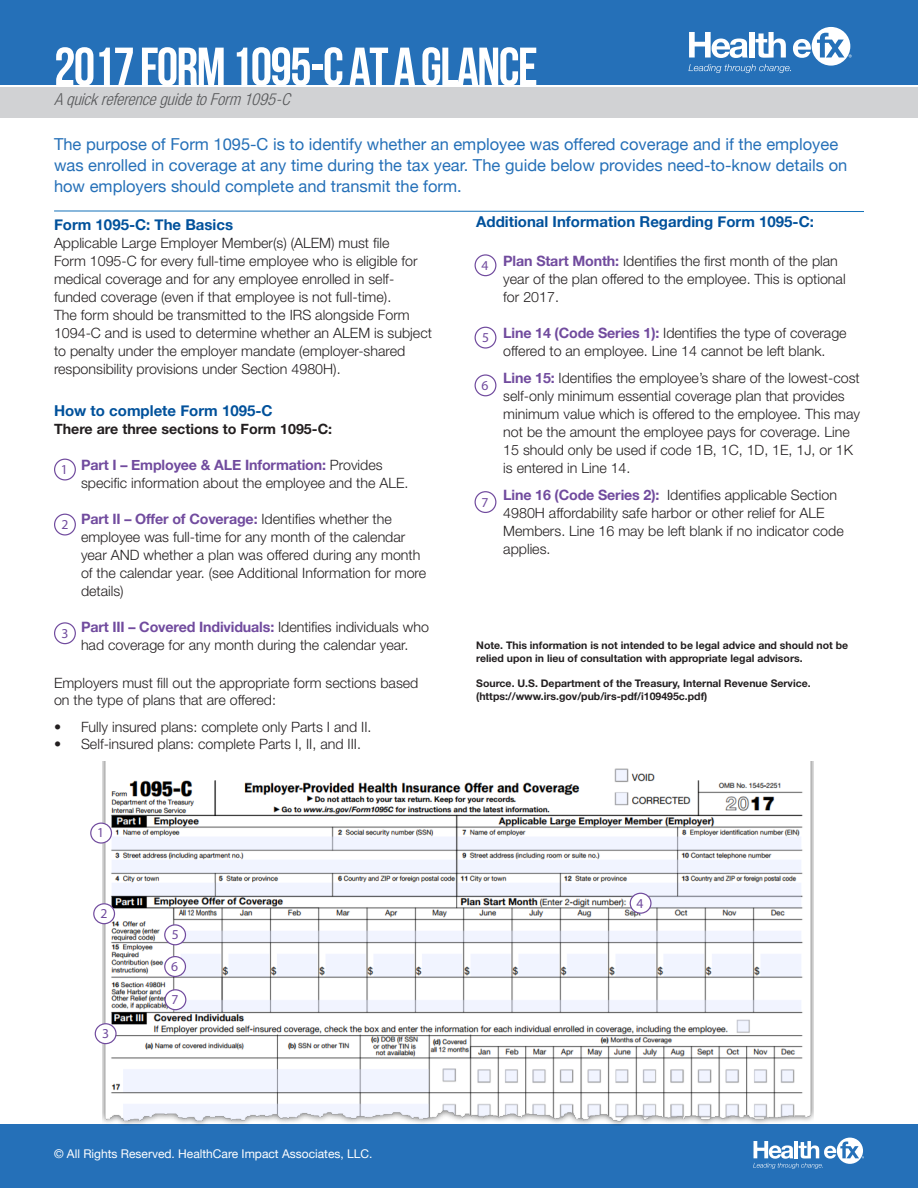
<style>
.page{position:relative;width:918px;height:1188px;background:#fff}
.page>*{position:absolute;margin:0;border:0;box-sizing:border-box;transform-origin:0 0}
.t1{font:700 54px "Bebas Neue";letter-spacing:-.03em;color:#fff}
.t2{font:16.5px/21px "Helvetica Neue";color:#2570b8}
.t3{font:italic 300 condensed 16.5px "Helvetica Neue LT Std";color:#57585a}
.t4{font:700 15px "Helvetica Neue";color:#01519b}
.t5{font:300 14.25px/18px "Helvetica Neue LT Std";color:#231f20}
.t6{font:700 14.25px "Helvetica Neue LT Std";color:#231f20}
.t7{font:13.65px "Myriad Pro";color:#714b9e}
.t8{font:12px "Helvetica Neue";color:#fff}
.t9{font:700 10.5px/12.6px "Helvetica Neue LT Std";color:#231f20}
.t10{font:700 10.5px "Helvetica Neue";color:#231f20}
.s1{font-family:"Helvetica Neue";font-weight:700;color:#714b9e}
</style>
<div class="page">
<div style="left:0;top:1124px;width:918px;height:64px;background:#2570b8"></div>
<svg style="left:753px;top:1138px;width:111px;height:31px"></svg>
<img style="left:102px;top:762px;width:712px;height:363px">
<svg style="left:54px;top:211px;width:810px;height:1px"></svg>
<div style="left:54px;top:459px;width:22px;height:22px;border:1px solid #714b9e;border-radius:50%"></div>
<div style="left:54px;top:514px;width:22px;height:22px;border:1px solid #714b9e;border-radius:50%"></div>
<div style="left:54px;top:622px;width:22px;height:22px;border:1px solid #714b9e;border-radius:50%"></div>
<div style="left:475px;top:254px;width:21px;height:22px;border:1px solid #714b9e;border-radius:50%"></div>
<div style="left:475px;top:327px;width:21px;height:22px;border:1px solid #714b9e;border-radius:50%"></div>
<div style="left:475px;top:374px;width:21px;height:22px;border:1px solid #714b9e;border-radius:50%"></div>
<div style="left:475px;top:491px;width:21px;height:22px;border:1px solid #714b9e;border-radius:50%"></div>
<div style="left:0;top:0;width:918px;height:84px;background:#2570b8"></div>
<svg style="left:688px;top:27px;width:164px;height:46px"></svg>
<div style="left:0;top:87px;width:918px;height:30px;background:#d1d2d4"></div>
<div style="left:91px;top:823px;width:20px;height:20px;background:#fff;border-radius:50%"></div>
<div style="left:90px;top:823px;width:22px;height:21px;border:1px solid #714b9e;border-radius:50%"></div>
<div style="left:94px;top:904px;width:20px;height:20px;background:#fff;border-radius:50%"></div>
<div style="left:93px;top:903px;width:22px;height:21px;border:1px solid #714b9e;border-radius:50%"></div>
<div style="left:95px;top:1024px;width:21px;height:20px;background:#fff;border-radius:50%"></div>
<div style="left:95px;top:1023px;width:22px;height:21px;border:1px solid #714b9e;border-radius:50%"></div>
<div style="left:630px;top:893px;width:21px;height:20px;background:#fff;border-radius:50%"></div>
<div style="left:630px;top:893px;width:22px;height:21px;border:1px solid #714b9e;border-radius:50%"></div>
<div style="left:165px;top:925px;width:20px;height:20px;background:#fff;border-radius:50%"></div>
<div style="left:164px;top:924px;width:22px;height:21px;border:1px solid #714b9e;border-radius:50%"></div>
<div style="left:165px;top:957px;width:20px;height:19px;background:#fff;border-radius:50%"></div>
<div style="left:164px;top:956px;width:22px;height:21px;border:1px solid #714b9e;border-radius:50%"></div>
<div style="left:165px;top:990px;width:21px;height:20px;background:#fff;border-radius:50%"></div>
<div style="left:164px;top:989px;width:22px;height:21px;border:1px solid #714b9e;border-radius:50%"></div>
<p class="t1" style="left:54px;top:37px;width:485px">2017 FORM 1095-C AT A GLANCE</p>
<p class="t3" style="left:54px;top:90px;width:242px">AquickreferenceguidetoForm 1095-C</p>
<p class="t2" style="left:54px;top:133px;width:795px">The purpose of Form 1095-C is to identify whether an employee was offered coverage and if the employee was enrolled in coverage at any time during the tax year. The guide below provides need-to-know details on how employers should complete and transmit the form.</p>
<p class="t4" style="left:54px;top:215px;width:181px">Form 1095-C: The Basics</p>
<p class="t5" style="left:54px;top:233px;width:379px">Applicable Large Employer Member(s) (ALEM) must file<br>Form 1095-C for every full-time employee who is eligible for medical coverage and for any employee enrolled in self&shy;funded coverage (even if that employee is not full-time).<br>The form should be transmitted to the IRS alongside Form 1094-C and is used to determine whether an ALEM is subject to penalty under the employer mandate (employer-shared responsibility provisions under Section 4980H).</p>
<p class="t4" style="left:54px;top:401px;width:220px">How to complete Form 1095-C</p>
<p class="t6" style="left:54px;top:420px;width:280px">There are three sections to Form 1095-C:</p>
<p class="t5" style="left:81px;top:455px;width:329px"><span class="s1">Part I – Employee &amp; ALE Information:</span> Provides specific information about the employee and the ALE.</p>
<p class="t5" style="left:81px;top:509px;width:347px"><span class="s1">Part II – Offer of Coverage:</span> Identifies whether the employee was full-time for any month of the calendar year AND whether a plan was offered during any month of the calendar year. (see Additional Information for more details)</p>
<p class="t5" style="left:81px;top:617px;width:349px"><span class="s1">Part III – Covered Individuals:</span> Identifies individuals who had coverage for any month during the calendar year.</p>
<p class="t5" style="left:54px;top:674px;width:366px;line-height:17.1px">Employers must fill out the appropriate form sections based on the type of plans that are offered:</p>
<p class="t5" style="left:54px;top:717px;width:319px">• Fully insured plans: complete only Parts I and II.</p>
<p class="t5" style="left:54px;top:735px;width:309px">• Self-insured plans: complete Parts I, II, and III.</p>
<p class="t4" style="left:476px;top:212px;width:339px">Additional Information Regarding Form 1095-C:</p>
<p class="t5" style="left:503px;top:252px;width:344px"><span class="s1">Plan Start Month:</span> Identifies the first month of the plan year of the plan offered to the employee. This is optional for 2017.</p>
<p class="t5" style="left:503px;top:324px;width:345px"><span class="s1">Line 14 (Code Series 1):</span> Identifies the type of coverage offered to an employee. Line 14 cannot be left blank.</p>
<p class="t5" style="left:503px;top:369px;width:358px"><span class="s1">Line 15:</span> Identifies the employee’s share of the lowest-cost self-only minimum essential coverage plan that provides minimum value which is offered to the employee. This may not be the amount the employee pays for coverage. Line 15 should only be used if code 1B, 1C, 1D, 1E, 1J, or 1K is entered in Line 14.</p>
<p class="t5" style="left:503px;top:486px;width:342px"><span class="s1">Line 16 (Code Series 2):</span> Identifies applicable Section 4980H affordability safe harbor or other relief for ALE Members. Line 16 may be left blank if no indicator code applies.</p>
<p class="t7" style="left:481px;top:257px;width:9px">4</p>
<p class="t7" style="left:482px;top:329px;width:9px">5</p>
<p class="t7" style="left:482px;top:377px;width:9px">6</p>
<p class="t7" style="left:61px;top:461px;width:9px">1</p>
<p class="t7" style="left:482px;top:494px;width:9px">7</p>
<p class="t7" style="left:61px;top:516px;width:9px">2</p>
<p class="t7" style="left:62px;top:625px;width:9px">3</p>
<p class="t9" style="left:476px;top:639px;width:373px">Note. This information is not intended to be legal advice and should not be relied upon in lieu of consultation with appropriate legal advisors.</p>
<p class="t9" style="left:476px;top:677px;width:336px">Source. U.S. Department of the Treasury, Internal Revenue Service.</p>
<p class="t10" style="left:476px;top:689px;width:233px">(https://www.irs.gov/pub/irs-pdf/i109495c.pdf)</p>
<p class="t7" style="left:97px;top:824px;width:9px">1</p>
<p class="t7" style="left:101px;top:905px;width:9px">2</p>
<p class="t7" style="left:102px;top:1025px;width:9px">3</p>
<p class="t7" style="left:172px;top:926px;width:9px">5</p>
<p class="t7" style="left:171px;top:958px;width:9px">6</p>
<p class="t7" style="left:172px;top:991px;width:9px">7</p>
<p class="t8" style="left:54px;top:1146px;width:320px">© All Rights Reserved. HealthCare Impact Associates, LLC.</p>
<p class="t7" style="left:636px;top:895px;width:9px">4</p>
</div>
